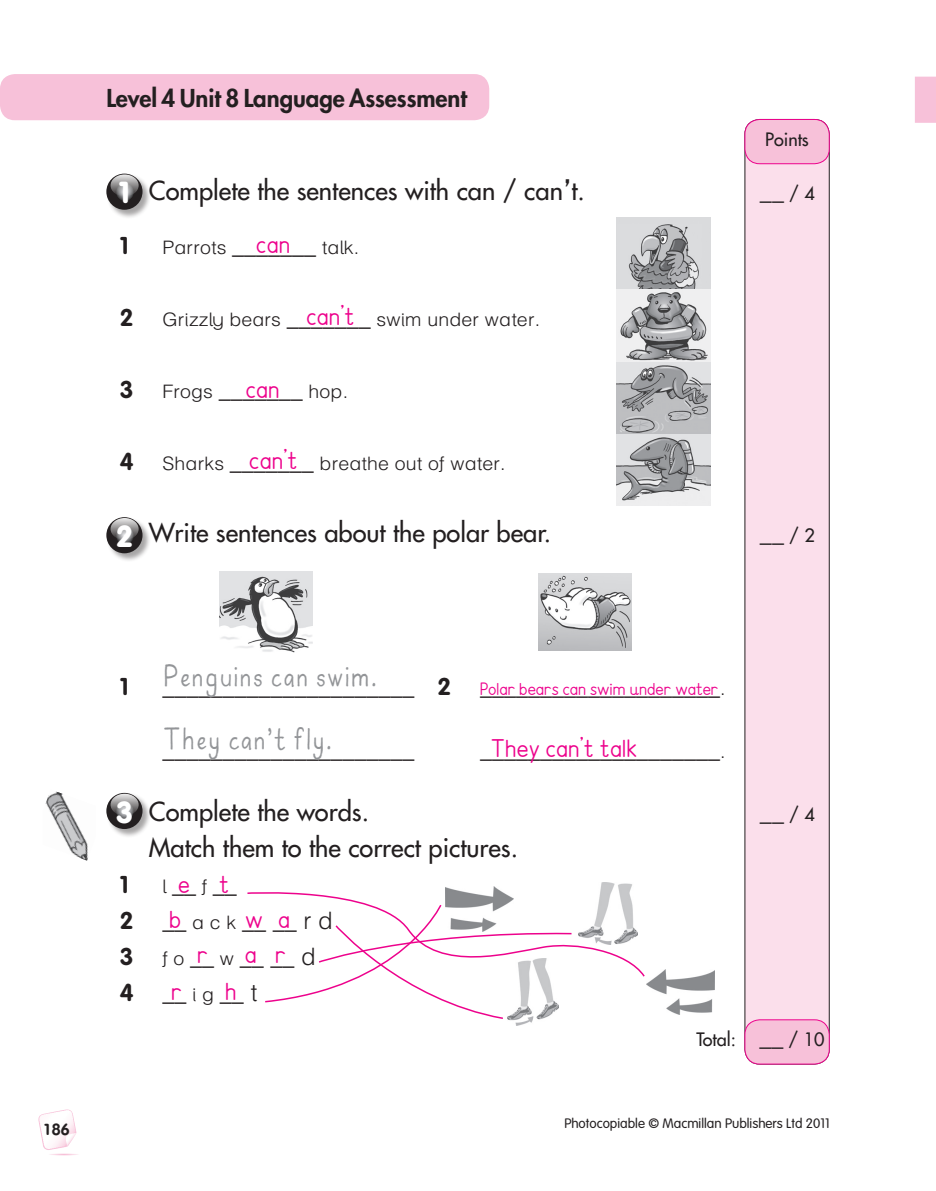
<style>
.page{position:relative;width:936px;height:1191px;background:#fff}
.page>*{position:absolute;margin:0;border:0;box-sizing:border-box;transform-origin:0 0}
.A___Activity_-_full{font:500 43.5px "DKD Infanttext";letter-spacing:.05em;color:#939598;scale:.8 1}
.T___Trace_-_37pt__a{font:30px "MM Int Infant";letter-spacing:.01em;color:#ed028c}
.R___Number{font:900 30px "VAG Rounded Std";color:#fff}
.R___Rubric___after{font:500 25.5px "Futura Std";color:#231f20}
.R___Rubric{font:500 25.5px "Futura Std";color:#231f20}
.A___Activity_-_full-2{font:300 24px "Mac Helv Infant";color:#231f20}
.P___prelim_B_Head{font:800 24px "Futura Std";letter-spacing:-.005em;color:#231f20}
.R___Rubric___after-2{font:300 24px "Mac Helv Infant";color:#231f20}
.R___Rubric-2{font:300 24px "Mac Helv Infant";color:#231f20}
.t1{font:24px "PSL Omyim Pro";color:#231f20}
.A___Activity_-_full-3{font:700 24px "VAG Rounded Std";color:#231f20}
.T___Trace_-_37pt__a-2{font:21px "MM Int Infant";color:#ed028c}
.A___Activity_-_full-4{font:300 18.6px "Mac Helv Infant";letter-spacing:.01em;color:#231f20;scale:1.05 1}
.t2{font:500 18px "Futura Std";letter-spacing:-.005em;color:#231f20}
.t3{font:300 13.5px "VAG Rounded Std";color:#231f20}
.s1{font-family:"Syntax Infant";font-weight:400;font-size:30px}
.s2{font-family:"Futura Std";font-weight:500;font-size:18px}
.s3{font-size:24px}
.s4{font-family:"VAG Rounded Std";font-weight:700;font-size:24px}
.s5{font-family:"VAG Rounded Std";font-weight:700}
.s6{font-size:18.6px}
.s7{font-family:"Mac Helv Infant";font-weight:300;font-size:24px}
</style>
<div class="page">
<div style="left:744px;top:119px;width:85px;height:945px;background:#fbdfeb;border-radius:15px"></div>
<div style="left:744px;top:119px;width:85px;height:945px;border:1px solid #231f20;border-radius:15px"></div>
<div style="left:744px;top:119px;width:85px;height:45px;background:#f7c1d9;border-radius:15px"></div>
<div style="left:744px;top:119px;width:85px;height:45px;border:1px solid #ed028c;border-radius:15px"></div>
<div style="left:744px;top:1019px;width:85px;height:45px;background:#f7c1d9;border-radius:15px"></div>
<div style="left:744px;top:1019px;width:85px;height:45px;border:1px solid #ed028c;border-radius:15px"></div>
<div style="left:0;top:74px;width:489px;height:46px;background:#f7c1d9;border-radius:15px"></div>
<img style="left:38px;top:1109px;width:40px;height:46px">
<svg style="left:915px;top:77px;width:20px;height:46px"></svg>
<img style="left:45px;top:791px;width:43px;height:69px">
<img style="left:617px;top:433px;width:93px;height:72px">
<svg style="left:617px;top:361px;width:93px;height:72px;background:#b0b1b4"></svg>
<svg style="left:617px;top:217px;width:93px;height:72px;background:#b8b9bb"></svg>
<svg style="left:617px;top:289px;width:93px;height:72px"></svg>
<img style="left:219px;top:571px;width:94px;height:81px">
<div style="left:538px;top:571px;width:93px;height:81px;background:linear-gradient(to right,#dbdcde,#dbdcde)"></div>
<img style="left:538px;top:574px;width:93px;height:76px">
<img style="left:510px;top:1020px;width:23px;height:5px">
<img style="left:601px;top:882px;width:31px;height:4px">
<img style="left:646px;top:969px;width:68px;height:45px">
<div style="left:106px;top:173px;width:45px;height:46px;background:#231f20;opacity:.4"></div>
<svg style="left:106px;top:174px;width:36px;height:36px"></svg>
<svg style="left:110px;top:174px;width:29px;height:22px"></svg>
<div style="left:106px;top:517px;width:45px;height:45px;background:#231f20;opacity:.4"></div>
<svg style="left:106px;top:517px;width:36px;height:36px"></svg>
<svg style="left:110px;top:518px;width:29px;height:22px"></svg>
<div style="left:106px;top:792px;width:45px;height:46px;background:#231f20;opacity:.4"></div>
<svg style="left:106px;top:793px;width:36px;height:36px"></svg>
<svg style="left:110px;top:793px;width:29px;height:22px"></svg>
<svg style="left:247px;top:886px;width:398px;height:134px"></svg>
<p class="P___prelim_B_Head" style="left:106px;top:83px;width:362px">Level 4 Unit 8 Language Assessment</p>
<p class="t2" style="left:765px;top:128px;width:45px">Points</p>
<p class="R___Number" style="left:120px;top:175px;width:11px">1</p>
<p class="R___Rubric___after" style="left:149px;top:175px;width:437px">Complete the sentences with can / can<span class="s1">’</span>t.</p>
<p class="R___Rubric___after-2" style="left:760px;top:177px;width:56px">__ <span class="s2">/ 4</span></p>
<p class="A___Activity_-_full-3" style="left:120px;top:232px;width:10px">1</p>
<p class="A___Activity_-_full-4" style="left:162px;top:236px;width:189px">Parrots <span class="s3">_______</span> talk.</p>
<p class="T___Trace_-_37pt__a" style="left:256px;top:232px;width:35px">can</p>
<p class="T___Trace_-_37pt__a" style="left:306px;top:303px;width:49px">can’t</p>
<p class="A___Activity_-_full-4" style="left:120px;top:308px;width:402px"><span class="s4">2</span> Grizzly bears <span class="s3">_______</span> swim under water.</p>
<p class="A___Activity_-_full-4" style="left:120px;top:380px;width:219px"><span class="s4">3</span> Frogs <span class="s3">_______</span> hop.</p>
<p class="T___Trace_-_37pt__a" style="left:246px;top:376px;width:35px">can</p>
<p class="T___Trace_-_37pt__a" style="left:249px;top:447px;width:49px">can’t</p>
<p class="A___Activity_-_full-4" style="left:120px;top:452px;width:369px"><span class="s4">4</span> Sharks <span class="s3">_______</span> breathe out of water.</p>
<p class="R___Number" style="left:117px;top:518px;width:16px">2</p>
<p class="R___Rubric___after" style="left:149px;top:517px;width:403px">Write sentences about the polar bear.</p>
<p class="R___Rubric___after-2" style="left:760px;top:519px;width:56px">__ <span class="s2">/ 2</span></p>
<p class="t1" style="left:43px;top:1116px;width:28px">186</p>
<p class="A___Activity_-_full-3" style="left:120px;top:673px;width:10px">1</p>
<p class="R___Number" style="left:117px;top:794px;width:17px">3</p>
<p class="A___Activity_-_full" style="left:163px;top:658px;width:269px">Penguins can swim.</p>
<p class="A___Activity_-_full" style="left:163px;top:721px;width:212px">They can’t fly.</p>
<p class="A___Activity_-_full-2" style="left:162px;top:672px;width:254px">_____________________</p>
<p class="A___Activity_-_full-2" style="left:162px;top:735px;width:254px">_____________________</p>
<p class="A___Activity_-_full-2" style="left:437px;top:672px;width:289px"><span class="s5">2</span> ____________________<span class="s6">.</span></p>
<p class="T___Trace_-_37pt__a-2" style="left:480px;top:680px;width:240px">Polar bears can swim under water</p>
<p class="T___Trace_-_37pt__a" style="left:491px;top:735px;width:148px">They can’t talk</p>
<p class="A___Activity_-_full-2" style="left:480px;top:735px;width:247px">____________________<span class="s6">.</span></p>
<p class="R___Rubric" style="left:149px;top:796px;width:222px">Complete the words.</p>
<p class="R___Rubric-2" style="left:760px;top:798px;width:56px">__ <span class="s2">/ 4</span></p>
<p class="R___Rubric" style="left:149px;top:832px;width:371px">Match them to the correct pictures.</p>
<p class="T___Trace_-_37pt__a" style="left:219px;top:871px;width:11px">t</p>
<p class="A___Activity_-_full-3" style="left:120px;top:871px;width:10px">1</p>
<p class="A___Activity_-_full-2" style="left:162px;top:870px;width:76px"><span class="s6">l</span> __ <span class="s6">f</span> __</p>
<p class="A___Activity_-_full-2" style="left:120px;top:906px;width:214px"><span class="s5">2</span> __ <span class="s6">a c k</span> __ __ r d</p>
<p class="A___Activity_-_full-2" style="left:120px;top:942px;width:197px"><span class="s5">3</span> <span class="s6">f o</span> __ <span class="s6">w</span> __ __ d</p>
<p class="A___Activity_-_full-2" style="left:120px;top:978px;width:139px"><span class="s5">4</span> __ <span class="s6">i g</span> __ t</p>
<p class="T___Trace_-_37pt__a" style="left:178px;top:871px;width:13px">e</p>
<p class="T___Trace_-_37pt__a" style="left:169px;top:906px;width:14px">b</p>
<p class="T___Trace_-_37pt__a" style="left:245px;top:906px;width:19px">w</p>
<p class="T___Trace_-_37pt__a" style="left:278px;top:906px;width:13px">a</p>
<p class="T___Trace_-_37pt__a" style="left:197px;top:941px;width:12px">r</p>
<p class="T___Trace_-_37pt__a" style="left:245px;top:941px;width:13px">a</p>
<p class="T___Trace_-_37pt__a" style="left:275px;top:941px;width:12px">r</p>
<p class="T___Trace_-_37pt__a" style="left:171px;top:978px;width:12px">r</p>
<p class="T___Trace_-_37pt__a" style="left:225px;top:978px;width:13px">h</p>
<p class="t2" style="left:696px;top:1028px;width:130px">Total: <span class="s7">__</span> / 10</p>
<p class="t3" style="left:564px;top:1116px;width:267px">Photocopiable © Macmillan Publishers Ltd 2011</p>
</div>
